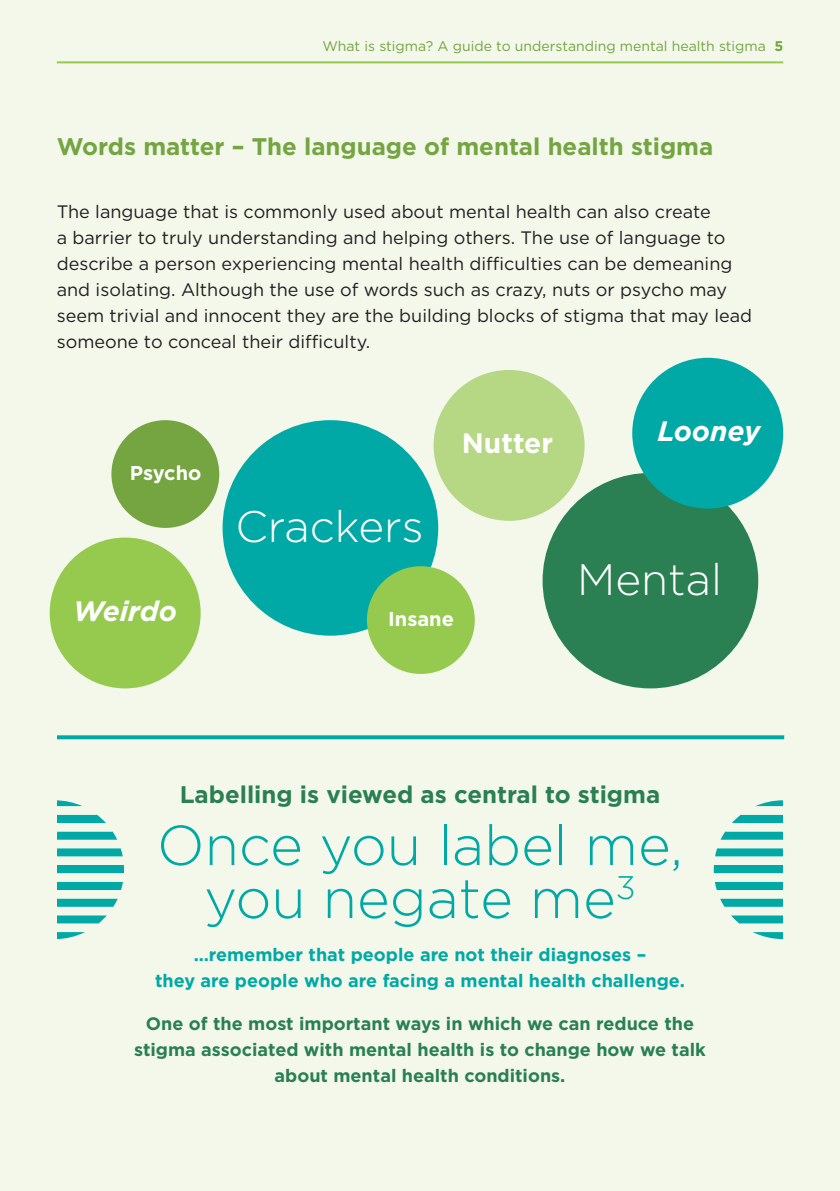
<style>
.page{position:relative;width:840px;height:1191px;background:#fff}
.page>*{position:absolute;margin:0;border:0;box-sizing:border-box;transform-origin:0 0}
.t1{font:300 56px/53px "Gotham";color:#00a9a5;text-align:center}
.t2{font:300 44px "Gotham";color:#fff}
.t3{font:italic 700 28px "Gotham";color:#fff}
.t4{font:700 28px "Gotham";color:#fff}
.t5{font:700 24px "Gotham";letter-spacing:-.005em;color:#74a541}
.t6{font:700 24px "Gotham";color:#2a8052}
.t7{font:700 20px "Gotham";color:#fff}
.t8{font:18px/26px "Gotham";color:#231f20}
.t9{font:700 18px/26px "Gotham";color:#2a8052;text-align:center}
.t10{font:700 18px/26px "Gotham";color:#00a9a5;text-align:center}
.t11{font:14px "Gotham";color:#74a541}
.s1{font-weight:700}
</style>
<div class="page">
<div style="left:0;top:0;width:839px;height:1191px;background:#f3f8eb"></div>
<hr style="left:57px;top:61px;width:725px;height:2px;background:#96ca4e">
<svg style="left:57px;top:735px;width:726px;height:4px;background:#13afaa"></svg>
<div style="left:111px;top:420px;width:108px;height:108px;background:#74a541;border-radius:50%"></div>
<div style="left:222px;top:420px;width:216px;height:215px;background:#00a9a5;border-radius:50%"></div>
<div style="left:50px;top:537px;width:150px;height:151px;background:#96ca4e;border-radius:50%"></div>
<div style="left:433px;top:370px;width:151px;height:151px;background:#b6d783;border-radius:50%"></div>
<div style="left:542px;top:473px;width:215px;height:215px;background:#2a8052;border-radius:50%"></div>
<div style="left:367px;top:566px;width:107px;height:108px;background:#96ca4e;border-radius:50%"></div>
<div style="left:632px;top:358px;width:150px;height:150px;background:#00a9a5;border-radius:50%"></div>
<svg style="left:713px;top:800px;width:69px;height:139px"></svg>
<svg style="left:57px;top:800px;width:67px;height:139px"></svg>
<p class="t11" style="left:322px;top:37px;width:462px">What is stigma? A guide to understanding mental health stigma <span class="s1">5</span></p>
<h3 class="t5" style="left:57px;top:131px;width:657px">Words matter – The language of mental health stigma</h3>
<p class="t8" style="left:57px;top:198px;width:696px">The language that is commonly used about mental health can also create<br>a barrier to truly understanding and helping others. The use of language to describe a person experiencing mental health difficulties can be demeaning and isolating. Although the use of words such as crazy, nuts or psycho may seem trivial and innocent they are the building blocks of stigma that may lead someone to conceal their difficulty.</p>
<p class="t7" style="left:130px;top:459px;width:73px">Psycho</p>
<h3 class="t3" style="left:73px;top:592px;width:105px">Weirdo</h3>
<h2 class="t2" style="left:235px;top:499px;width:190px">Crackers</h2>
<h3 class="t4" style="left:461px;top:425px;width:93px">N utter</h3>
<p class="t7" style="left:388px;top:605px;width:67px">I nsane</p>
<h3 class="t3" style="left:657px;top:412px;width:104px">Looney</h3>
<h2 class="t2" style="left:577px;top:551px;width:146px">Mental</h2>
<h3 class="t6" style="left:180px;top:779px;width:481px">Labelling is viewed as central to stigma</h3>
<h1 class="t1" style="left:157px;top:817px;width:527px">Once you label me, you negate me<sup>3</sup></h1>
<p class="t10" style="left:155px;top:941px;width:531px">…remember that people are not their diagnoses –<br>they are people who are facing a mental health challenge.</p>
<p class="t9" style="left:134px;top:1010px;width:573px">One of the most important ways in which we can reduce the stigma associated with mental health is to change how we talk about mental health conditions.</p>
</div>
